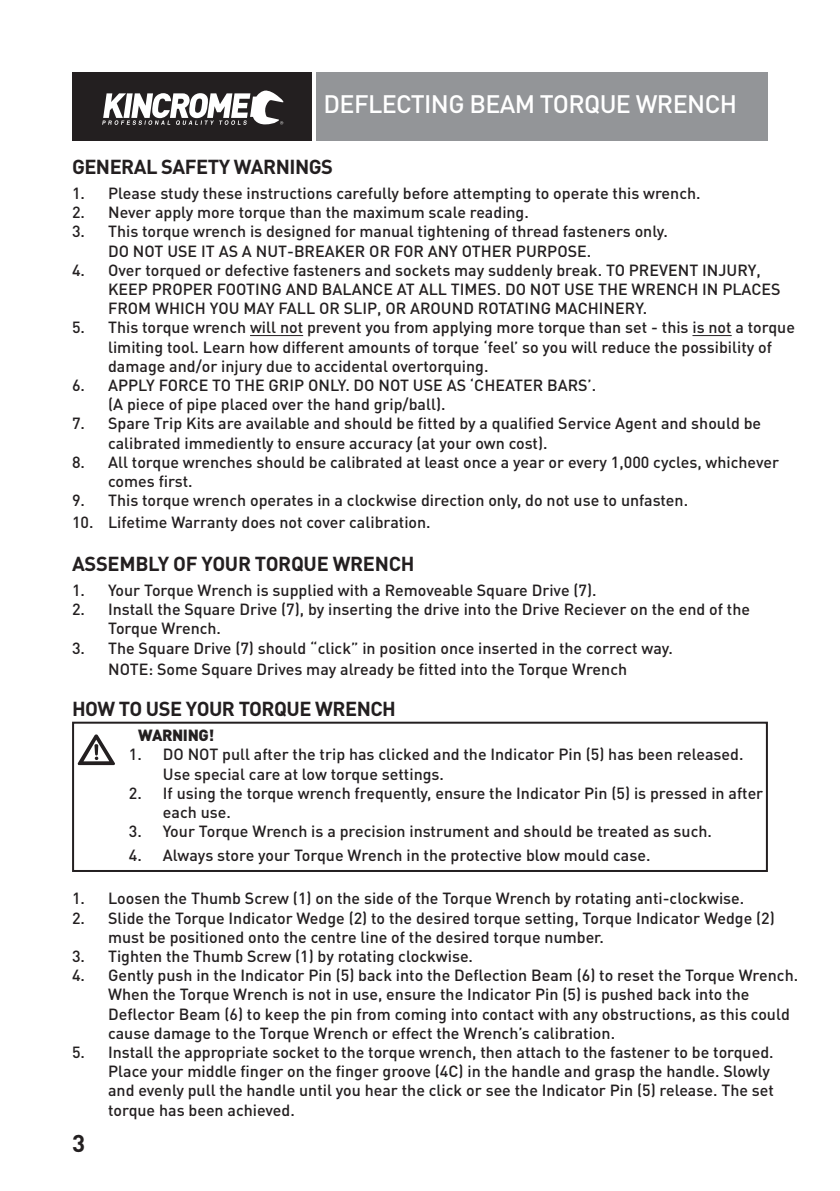
<style>
.page{position:relative;width:840px;height:1191px;background:#fff}
.page>*{position:absolute;margin:0;border:0;box-sizing:border-box;transform-origin:0 0}
.t1{font:500 25px "DIN Pro";letter-spacing:-.025em;color:#fff}
.t2{font:700 24px "DIN";color:#231f20}
.t3{font:700 20px "DIN Pro";letter-spacing:-.025em;color:#231f20}
.t4{font:500 16px/19.2px "DIN Pro";color:#231f20}
.t5{font:900 16px "DIN Pro";letter-spacing:-.025em;color:#231f20}
</style>
<div class="page">
<div style="left:72px;top:72px;width:239px;height:69px;background:#231f20"></div>
<div style="left:316px;top:72px;width:451px;height:69px;background:#939598"></div>
<svg style="left:102px;top:90px;width:181px;height:35px"></svg>
<hr style="left:250px;top:335px;width:53px;height:1px;background:#231f20">
<hr style="left:692px;top:335px;width:39px;height:1px;background:#231f20">
<svg style="left:78px;top:734px;width:37px;height:31px"></svg>
<div style="left:72px;top:721px;width:695px;height:151px;border:2px solid #231f20"></div>
<h1 class="t1" style="left:323px;top:87px;width:415px">DEFLECTING BEAM TORQUE WRENCH</h1>
<p class="t3" style="left:72px;top:153px;width:262px">GENERAL SAFETY WARNINGS</p>
<p class="t4" style="left:72px;top:183px;width:629px">1. Please study these instructions carefully before attempting to operate this wrench.</p>
<p class="t4" style="left:72px;top:202px;width:458px">2. Never apply more torque than the maximum scale reading.</p>
<p class="t4" style="left:108px;top:221px;width:561px;text-indent:-36px">3. This torque wrench is designed for manual tightening of thread fasteners only.<br>DO NOT USE IT AS A NUT-BREAKER OR FOR ANY OTHER PURPOSE.</p>
<p class="t4" style="left:108px;top:260px;width:673px;text-indent:-36px">4. Over torqued or defective fasteners and sockets may suddenly break. TO PREVENT INJURY,<br>KEEP PROPER FOOTING AND BALANCE AT ALL TIMES. DO NOT USE THE WRENCH IN PLACES<br>FROM WHICH YOU MAY FALL OR SLIP, OR AROUND ROTATING MACHINERY.</p>
<p class="t4" style="left:108px;top:317px;width:688px;text-indent:-36px">5. This torque wrench will not prevent you from applying more torque than set - this is not a torque limiting tool. Learn how different amounts of torque ‘feel’ so you will reduce the possibility of damage and/or injury due to accidental overtorquing.</p>
<p class="t4" style="left:108px;top:375px;width:489px;text-indent:-36px">6. APPLY FORCE TO THE GRIP ONLY. DO NOT USE AS ‘CHEATER BARS’. (A piece of pipe placed over the hand grip/ball).</p>
<p class="t4" style="left:108px;top:413px;width:654px;text-indent:-36px">7. Spare Trip Kits are available and should be fitted by a qualified Service Agent and should be calibrated immediently to ensure accuracy (at your own cost).</p>
<p class="t4" style="left:108px;top:452px;width:672px;text-indent:-36px">8. All torque wrenches should be calibrated at least once a year or every 1,000 cycles, whichever comes first.</p>
<p class="t4" style="left:72px;top:490px;width:617px">9. This torque wrench operates in a clockwise direction only, do not use to unfasten.</p>
<p class="t4" style="left:72px;top:512px;width:360px">10. Lifetime Warranty does not cover calibration.</p>
<p class="t3" style="left:72px;top:550px;width:343px">ASSEMBLY OF YOUR TORQUE WRENCH</p>
<p class="t4" style="left:72px;top:580px;width:525px">1. Your Torque Wrench is supplied with a Removeable Square Drive (7).</p>
<p class="t4" style="left:108px;top:599px;width:643px;text-indent:-36px">2. Install the Square Drive (7), by inserting the drive into the Drive Reciever on the end of the<br>Torque Wrench.</p>
<p class="t4" style="left:72px;top:636px;width:602px;line-height:21.6px;text-align:center">3. The Square Drive (7) should “click” in position once inserted in the correct way.<br>NOTE: Some Square Drives may already be fitted into the Torque Wrench</p>
<p class="t3" style="left:72px;top:695px;width:325px">HOW TO USE YOUR TORQUE WRENCH</p>
<p class="t5" style="left:138px;top:724px;width:78px">WARNING!</p>
<p class="t4" style="left:163px;top:744px;width:582px;text-indent:-34px">1. DO NOT pull after the trip has clicked and the Indicator Pin (5) has been released.<br>Use special care at low torque settings.</p>
<p class="t4" style="left:163px;top:782px;width:601px;text-indent:-34px">2. If using the torque wrench frequently, ensure the Indicator Pin (5) is pressed in after each use.</p>
<p class="t4" style="left:129px;top:821px;width:584px">3. Your Torque Wrench is a precision instrument and should be treated as such.</p>
<p class="t4" style="left:129px;top:845px;width:523px">4. Always store your Torque Wrench in the protective blow mould case.</p>
<p class="t4" style="left:72px;top:888px;width:673px">1. Loosen the Thumb Screw (1) on the side of the Torque Wrench by rotating anti-clockwise.</p>
<p class="t4" style="left:108px;top:907px;width:667px;text-indent:-36px">2. Slide the Torque Indicator Wedge (2) to the desired torque setting, Torque Indicator Wedge (2) must be positioned onto the centre line of the desired torque number.</p>
<p class="t4" style="left:72px;top:946px;width:402px">3. Tighten the Thumb Screw (1) by rotating clockwise.</p>
<p class="t4" style="left:108px;top:965px;width:691px;text-indent:-36px">4. Gently push in the Indicator Pin (5) back into the Deflection Beam (6) to reset the Torque Wrench.<br>When the Torque Wrench is not in use, ensure the Indicator Pin (5) is pushed back into the Deflector Beam (6) to keep the pin from coming into contact with any obstructions, as this could cause damage to the Torque Wrench or effect the Wrench’s calibration.</p>
<p class="t4" style="left:108px;top:1042px;width:667px;text-indent:-36px">5. Install the appropriate socket to the torque wrench, then attach to the fastener to be torqued.<br>Place your middle finger on the finger groove (4C) in the handle and grasp the handle. Slowly and evenly pull the handle until you hear the click or see the Indicator Pin (5) release. The set torque has been achieved.</p>
<p class="t2" style="left:72px;top:1127px;width:15px">3</p>
</div>
